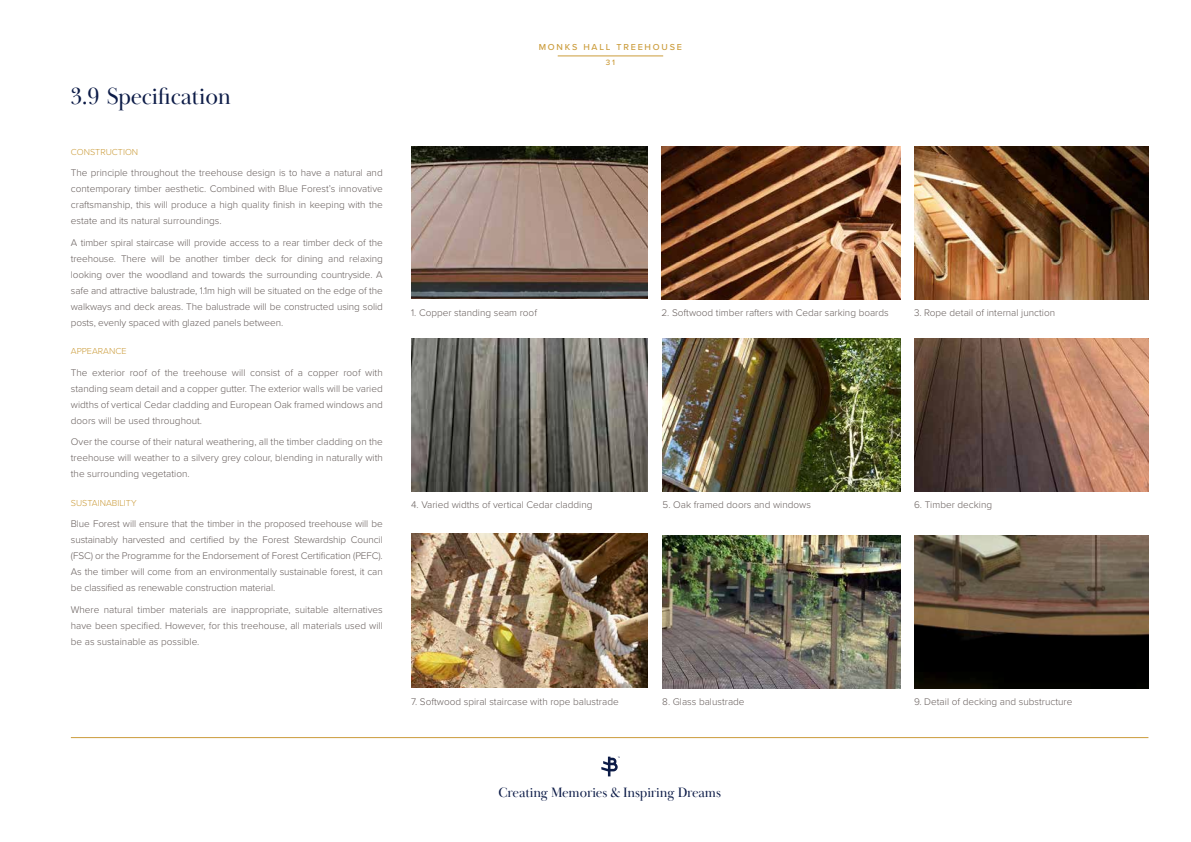
<style>
.page{position:relative;width:1191px;height:842px;background:#fff}
.page>*{position:absolute;margin:0;border:0;box-sizing:border-box;transform-origin:0 0}
.t1{font:24px "Baskerville Display PT";letter-spacing:-.01em;color:#0c1b47}
.t2{font:14px "Baskerville Display PT";letter-spacing:-.01em;color:#0c1b47}
.t3{font:300 10px/16px "Proxima Nova";color:#675e5c;text-align:justify}
.t4{font:300 9px "Proxima Nova";color:#cb9c3b}
.t5{font:500 9px "Proxima Nova";letter-spacing:.2em;color:#cb9c3b}
.t6{font:500 8px "Proxima Nova";color:#cb9c3b}
</style>
<div class="page">
<hr style="left:558px;top:55px;width:105px;height:1px;background:#cb9c3b">
<svg style="left:601px;top:757px;width:19px;height:19px"></svg>
<hr style="left:71px;top:737px;width:1077px;height:1px;background:#cb9c3b">
<img style="left:411px;top:338px;width:236px;height:153px">
<img style="left:661px;top:147px;width:239px;height:153px">
<img style="left:914px;top:147px;width:234px;height:153px">
<img style="left:411px;top:534px;width:236px;height:153px">
<img style="left:662px;top:535px;width:238px;height:153px">
<img style="left:662px;top:338px;width:238px;height:153px">
<img style="left:914px;top:338px;width:234px;height:153px">
<img style="left:411px;top:147px;width:236px;height:152px">
<img style="left:914px;top:535px;width:234px;height:153px">
<h1 class="t1" style="left:71px;top:82px;width:162px">3.9 Specification</h1>
<p class="t4" style="left:71px;top:145px;width:69px">CONSTRUCTION</p>
<p class="t3" style="left:71px;top:164px;width:313px">The principle throughout the treehouse design is to have a natural and contemporary timber aesthetic. Combined with Blue Forest’s innovative craftsmanship, this will produce a high quality finish in keeping with the estate and its natural surroundings.</p>
<p class="t3" style="left:71px;top:234px;width:313px">A timber spiral staircase will provide access to a rear timber deck of the treehouse. There will be another timber deck for dining and relaxing looking over the woodland and towards the surrounding countryside. A safe and attractive balustrade, 1.1m high will be situated on the edge of the walkways and deck areas. The balustrade will be constructed using solid posts, evenly spaced with glazed panels between.</p>
<p class="t4" style="left:71px;top:344px;width:57px">APPEARANCE</p>
<p class="t3" style="left:71px;top:364px;width:313px">The exterior roof of the treehouse will consist of a copper roof with standing seam detail and a copper gutter. The exterior walls will be varied widths of vertical Cedar cladding and European Oak framed windows and doors will be used throughout.</p>
<p class="t3" style="left:71px;top:433px;width:313px">Over the course of their natural weathering, all the timber cladding on the treehouse will weather to a silvery grey colour, blending in naturally with the surrounding vegetation.</p>
<p class="t4" style="left:71px;top:496px;width:67px">SUSTAINABILITY</p>
<p class="t3" style="left:71px;top:515px;width:313px">Blue Forest will ensure that the timber in the proposed treehouse will be sustainably harvested and certified by the Forest Stewardship Council (FSC) or the Programme for the Endorsement of Forest Certification (PEFC).<br>As the timber will come from an environmentally sustainable forest, it can be classified as renewable construction material.</p>
<p class="t3" style="left:71px;top:601px;width:313px">Where natural timber materials are inappropriate, suitable alternatives have been specified. However, for this treehouse, all materials used will be as sustainable as possible.</p>
<p class="t5" style="left:539px;top:40px;width:145px">MONKS HALL TREEHOUSE</p>
<p class="t6" style="left:606px;top:56px;width:10px">31</p>
<p class="t3" style="left:411px;top:304px;width:127px">1. Copper standing seam roof</p>
<p class="t3" style="left:661px;top:304px;width:229px">2. Softwood timber rafters with Cedar sarking boards</p>
<p class="t3" style="left:914px;top:304px;width:143px">3. Rope detail of internal junction</p>
<p class="t3" style="left:411px;top:496px;width:183px">4. Varied widths of vertical Cedar cladding</p>
<p class="t3" style="left:662px;top:496px;width:150px">5. Oak framed doors and windows</p>
<p class="t3" style="left:914px;top:496px;width:80px">6. Timber decking</p>
<p class="t3" style="left:411px;top:693px;width:209px">7. Softwood spiral staircase with rope balustrade</p>
<p class="t3" style="left:662px;top:693px;width:84px">8. Glass balustrade</p>
<p class="t3" style="left:914px;top:693px;width:160px">9. Detail of decking and substructure</p>
<h2 class="t2" style="left:498px;top:784px;width:224px">Creating Memories &amp; Inspiring Dreams</h2>
</div>
